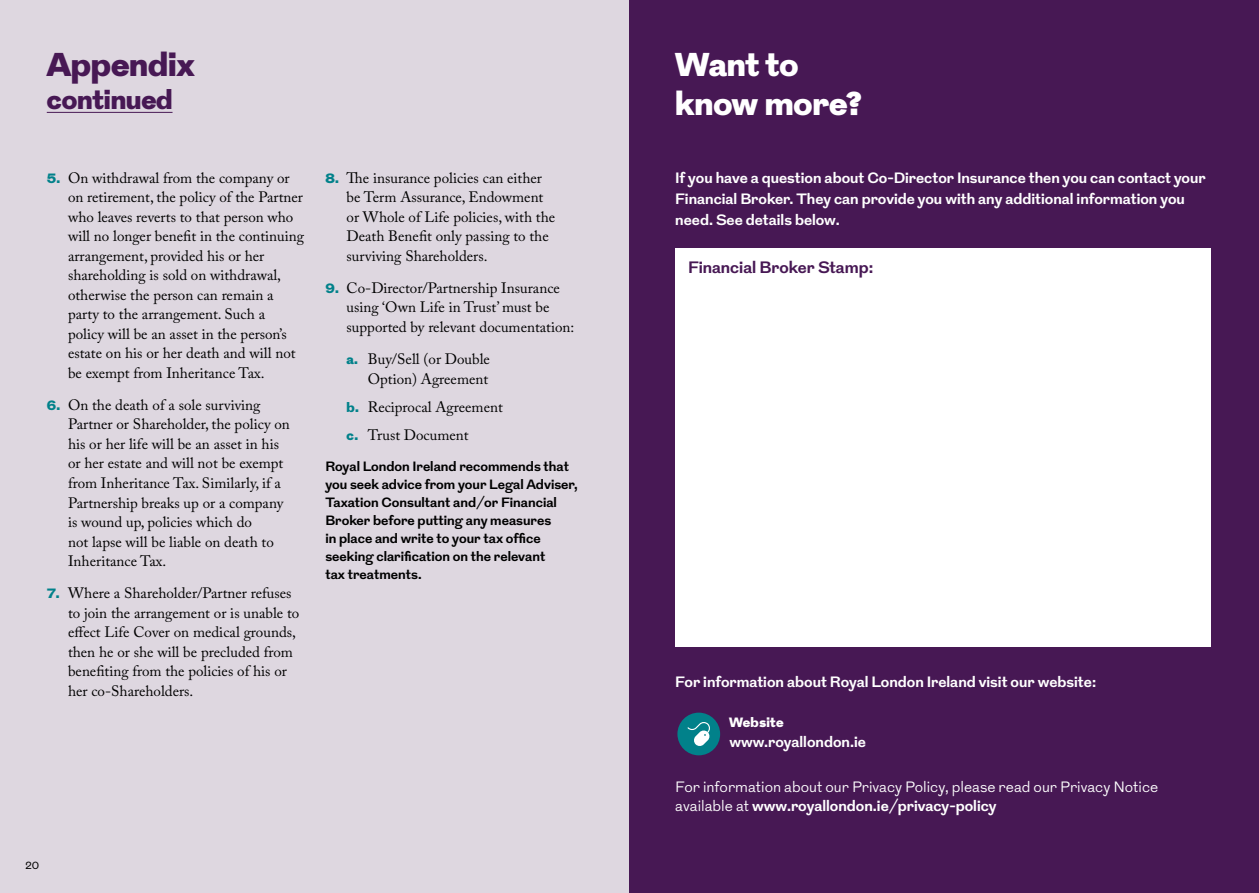
<style>
.page{position:relative;width:1259px;height:893px;background:#fff}
.page>*{position:absolute;margin:0;border:0;box-sizing:border-box;transform-origin:0 0}
.t1{font:900 33px/39px "Grot";color:#fff}
.t2{font:900 33px "Grot";color:#471854}
.t3{font:900 27px "Grot";color:#471854}
.t4{font:700 16.5px "Grot";color:#471854}
.t5{font:15px/19.5px "Adobe Caslon Pro";color:#000}
.t6{font:700 15px/21px "Grot";color:#fff}
.t7{font:300 15px/19.5px "Grot";color:#fff}
.t8{font:700 13.5px/18px "Grot";color:#000}
.t9{font:900 13.5px "Grot";letter-spacing:.02em;color:#fff}
.t10{font:10.5px "Grot";color:#000}
.s1{font-family:"Grot";font-weight:900;font-size:13.5px;color:#01818a}
.s2{font-weight:700}
</style>
<div class="page">
<div style="left:0;top:0;width:629px;height:893px;background:#ded7e0"></div>
<hr style="left:47px;top:112px;width:125px;height:1px;background:#471854">
<div style="left:629px;top:0;width:630px;height:893px;background:#471854"></div>
<div style="left:675px;top:248px;width:536px;height:398px;background:#fff"></div>
<div style="left:677px;top:713px;width:43px;height:42px;background:#01818a;border-radius:50%"></div>
<svg style="left:687px;top:722px;width:23px;height:24px"></svg>
<h1 class="t2" style="left:47px;top:41px;width:148px">Appendix</h1>
<h2 class="t3" style="left:47px;top:80px;width:127px">continued</h2>
<p class="t5" style="left:68px;top:168px;width:237px;text-indent:-21px"><span class="s1">5.</span> On withdrawal from the company or on retirement, the policy of the Partner who leaves reverts to that person who will no longer benefit in the continuing arrangement, provided his or her shareholding is sold on withdrawal, otherwise the person can remain a party to the arrangement. Such a policy will be an asset in the person’s estate on his or her death and will not be exempt from Inheritance Tax.</p>
<p class="t5" style="left:68px;top:395px;width:223px;text-indent:-21px"><span class="s1">6.</span> On the death of a sole surviving<br>Partner or Shareholder, the policy on his or her life will be an asset in his or her estate and will not be exempt from Inheritance Tax. Similarly, if a<br>Partnership breaks up or a company is wound up, policies which do<br>not lapse will be liable on death to<br>Inheritance Tax.</p>
<p class="t5" style="left:68px;top:583px;width:233px;text-indent:-21px"><span class="s1">7.</span> Where a Shareholder/Partner refuses to join the arrangement or is unable to effect Life Cover on medical grounds, then he or she will be precluded from benefiting from the policies of his or her co-Shareholders.</p>
<p class="t5" style="left:347px;top:168px;width:210px;text-indent:-21px"><span class="s1">8.</span> The insurance policies can either be Term Assurance, Endowment or Whole of Life policies, with the<br>Death Benefit only passing to the surviving Shareholders.</p>
<p class="t5" style="left:347px;top:278px;width:229px;text-indent:-21px"><span class="s1">9.</span> Co-Director/Partnership Insurance using ‘Own Life in Trust’ must be supported by relevant documentation:</p>
<p class="t5" style="left:347px;top:349px;width:145px;text-align:right"><span class="s1">a.</span> Buy/Sell (or Double<br>Option) Agreement</p>
<p class="t5" style="left:347px;top:393px;width:158px;line-height:28px"><span class="s1">b.</span> Reciprocal Agreement <span class="s1">c.</span> Trust Document</p>
<p class="t8" style="left:325px;top:457px;width:254px">Royal London Ireland recommends that you seek advice from your Legal Adviser, Taxation Consultant and/or Financial Broker before putting any measures<br>in place and write to your tax office seeking clarification on the relevant<br>tax treatments.</p>
<p class="t10" style="left:26px;top:859px;width:15px">20</p>
<h1 class="t1" style="left:675px;top:46px;width:188px">Want to know more?</h1>
<p class="t6" style="left:675px;top:168px;width:532px">If you have a question about Co-Director Insurance then you can contact your<br>Financial Broker. They can provide you with any additional information you need. See details below.</p>
<p class="t4" style="left:688px;top:257px;width:187px">Financial Broker Stamp:</p>
<p class="t6" style="left:675px;top:671px;width:423px">For information about Royal London Ireland visit our website:</p>
<p class="t9" style="left:729px;top:713px;width:56px">Website</p>
<p class="t6" style="left:729px;top:731px;width:138px">www.royallondon.ie</p>
<p class="t7" style="left:675px;top:777px;width:484px">For information about our Privacy Policy, please read our Privacy Notice available at <span class="s2">www.royallondon.ie/privacy-policy</span></p>
</div>
